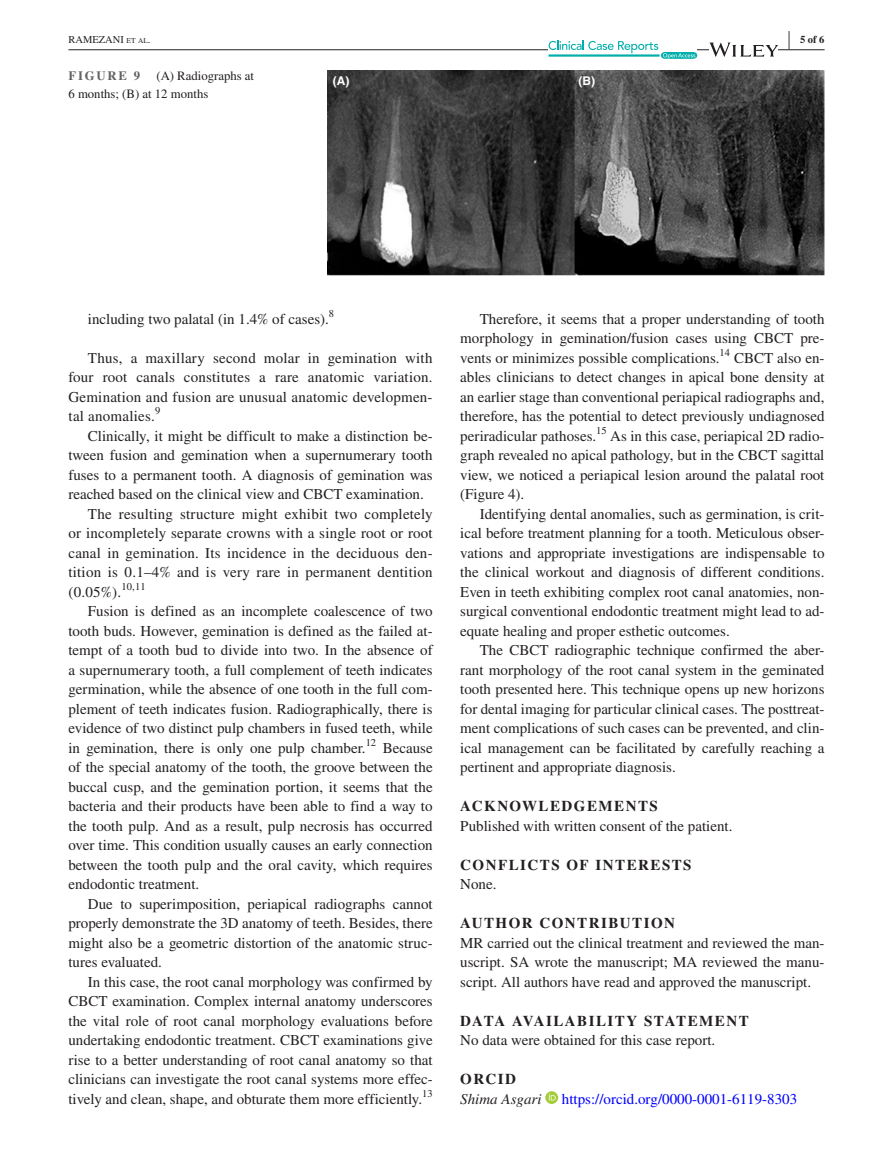
<style>
.page{position:relative;width:893px;height:1174px;background:#fff}
.page>*{position:absolute;margin:0;border:0;box-sizing:border-box;transform-origin:0 0}
.t1{font:700 25.95px "STIX";color:#231f20;scale:.36 1}
.t2{font:15px/19.5px "STIX";color:#231f20;text-align:justify}
.t3{font:700 15px "STIX";letter-spacing:.1em;color:#231f20}
.t4{font:15px "STIX";color:#00f}
.t5{font:italic 15px "STIX";color:#231f20}
.t6{font:12.75px/18px "STIX";color:#231f20}
.t7{font:700 12.75px "STIX";letter-spacing:.14em;color:#636366}
.t8{font:700 12px "Helvetica";color:#fff}
.t9{font:10.5px "STIX";color:#231f20}
.t10{font:10.5px "STIX";color:#231f20}
.t11{font:700 10.5px "STIX";color:#231f20}
.s1{font-size:7.35px}
</style>
<div class="page">
<hr style="left:68px;top:49px;width:756px;height:1px;background:#231f20">
<svg style="left:548px;top:41px;width:149px;height:18px"></svg>
<svg style="left:709px;top:43px;width:69px;height:14px"></svg>
<svg style="left:545px;top:1091px;width:13px;height:13px"></svg>
<svg style="left:549px;top:1093px;width:7px;height:7px"></svg>
<img style="left:327px;top:70px;width:497px;height:205px">
<h1 class="t1" style="left:788px;top:24px;width:7px">|</h1>
<p class="t9" style="left:68px;top:32px;width:84px">RAMEZANI <span class="s1">et al</span>.</p>
<p class="t11" style="left:800px;top:33px;width:26px">5 of 6</p>
<p class="t7" style="left:68px;top:68px;width:73px">FIGURE 9</p>
<p class="t6" style="left:68px;top:67px;width:187px;text-indent:88px">(A) Radiographs at<br>6 months; (B) at 12 months</p>
<p class="t8" style="left:333px;top:73px;width:18px">(A)</p>
<p class="t8" style="left:579px;top:73px;width:18px">(B)</p>
<p class="t2" style="left:88px;top:310px;width:242px">including two palatal (in 1.4% of cases).</p>
<p class="t10" style="left:329px;top:306px;width:7px">8</p>
<p class="t2" style="left:68px;top:349px;width:366px;text-indent:20px">Thus, a maxillary second molar in gemination with four root canals constitutes a rare anatomic variation.<br>Gemination and fusion are unusual anatomic developmen&shy;tal anomalies.</p>
<p class="t10" style="left:155px;top:404px;width:7px">9</p>
<p class="t2" style="left:88px;top:427px;width:346px">Clinically, it might be difficult to make a distinction be-</p>
<p class="t2" style="left:68px;top:446px;width:366px">tween fusion and gemination when a supernumerary tooth</p>
<p class="t2" style="left:68px;top:466px;width:366px">fuses to a permanent tooth. A diagnosis of gemination was</p>
<p class="t2" style="left:68px;top:485px;width:357px">reached based on the clinical view and CBCT examination.</p>
<p class="t2" style="left:88px;top:505px;width:346px">The resulting structure might exhibit two completely</p>
<p class="t2" style="left:68px;top:524px;width:366px">or incompletely separate crowns with a single root or root</p>
<p class="t2" style="left:68px;top:544px;width:366px">canal in gemination. Its incidence in the deciduous den-</p>
<p class="t2" style="left:68px;top:563px;width:366px">tition is 0.1–4% and is very rare in permanent dentition</p>
<p class="t2" style="left:68px;top:583px;width:54px">(0.05%).</p>
<p class="t10" style="left:121px;top:579px;width:26px">10,11</p>
<p class="t2" style="left:68px;top:602px;width:366px;text-indent:20px">Fusion is defined as an incomplete coalescence of two tooth buds. However, gemination is defined as the failed at&shy;tempt of a tooth bud to divide into two. In the absence of a supernumerary tooth, a full complement of teeth indicates germination, while the absence of one tooth in the full com&shy;plement of teeth indicates fusion. Radiographically, there is evidence of two distinct pulp chambers in fused teeth, while in gemination, there is only one pulp chamber.</p>
<p class="t10" style="left:366px;top:735px;width:12px">12</p>
<p class="t2" style="left:68px;top:739px;width:366px;text-indent:314px">Because of the special anatomy of the tooth, the groove between the buccal cusp, and the gemination portion, it seems that the bacteria and their products have been able to find a way to the tooth pulp. And as a result, pulp necrosis has occurred over time. This condition usually causes an early connection between the tooth pulp and the oral cavity, which requires endodontic treatment.</p>
<p class="t2" style="left:68px;top:895px;width:366px;text-indent:20px">Due to superimposition, periapical radiographs cannot properly demonstrate the 3D anatomy of teeth. Besides, there might also be a geometric distortion of the anatomic struc&shy;tures evaluated.</p>
<p class="t2" style="left:68px;top:973px;width:366px;text-indent:20px">In this case, the root canal morphology was confirmed by CBCT examination. Complex internal anatomy underscores the vital role of root canal morphology evaluations before undertaking endodontic treatment. CBCT examinations give rise to a better understanding of root canal anatomy so that clinicians can investigate the root canal systems more effec&shy;tively and clean, shape, and obturate them more efficiently.<sup>13</sup></p>
<p class="t2" style="left:460px;top:310px;width:366px;text-indent:20px">Therefore, it seems that a proper understanding of tooth morphology in gemination/fusion cases using CBCT pre&shy;vents or minimizes possible complications.</p>
<p class="t10" style="left:720px;top:345px;width:12px">14</p>
<p class="t2" style="left:460px;top:349px;width:366px;text-indent:274px">CBCT also en&shy;ables clinicians to detect changes in apical bone density at an earlier stage than conventional periapical radiographs and, therefore, has the potential to detect previously undiagnosed periradicular pathoses.</p>
<p class="t10" style="left:596px;top:423px;width:12px">15</p>
<p class="t2" style="left:460px;top:427px;width:366px;text-indent:150px">As in this case, periapical 2D radio&shy;graph revealed no apical pathology, but in the CBCT sagittal view, we noticed a periapical lesion around the palatal root (Figure 4).</p>
<p class="t2" style="left:460px;top:505px;width:366px;text-indent:20px">Identifying dental anomalies, such as germination, is crit&shy;ical before treatment planning for a tooth. Meticulous obser&shy;vations and appropriate investigations are indispensable to the clinical workout and diagnosis of different conditions.<br>Even in teeth exhibiting complex root canal anatomies, non&shy;surgical conventional endodontic treatment might lead to ad&shy;equate healing and proper esthetic outcomes.</p>
<p class="t2" style="left:460px;top:641px;width:366px;text-indent:20px">The CBCT radiographic technique confirmed the aber&shy;rant morphology of the root canal system in the geminated tooth presented here. This technique opens up new horizons for dental imaging for particular clinical cases. The posttreat&shy;ment complications of such cases can be prevented, and clin&shy;ical management can be facilitated by carefully reaching a pertinent and appropriate diagnosis.</p>
<p class="t3" style="left:460px;top:797px;width:199px">ACKNOWLEDGEMENTS</p>
<p class="t2" style="left:460px;top:817px;width:274px">Published with written consent of the patient.</p>
<p class="t3" style="left:460px;top:856px;width:233px">CONFLICTS OF INTERESTS</p>
<p class="t2" style="left:460px;top:875px;width:38px">None.</p>
<p class="t3" style="left:460px;top:914px;width:216px">AUTHOR CONTRIBUTION</p>
<p class="t2" style="left:460px;top:934px;width:366px">MR carried out the clinical treatment and reviewed the man&shy;uscript. SA wrote the manuscript; MA reviewed the manu&shy;script. All authors have read and approved the manuscript.</p>
<p class="t3" style="left:460px;top:1012px;width:290px">DATA AVAILABILITY STATEMENT</p>
<p class="t2" style="left:460px;top:1031px;width:256px">No data were obtained for this case report.</p>
<p class="t3" style="left:460px;top:1070px;width:57px">ORCID</p>
<p class="t5" style="left:460px;top:1088px;width:83px">Shima Asgari</p>
<p class="t4" style="left:562px;top:1088px;width:237px">https://orcid.org/0000-0001-6119-8303</p>
</div>
